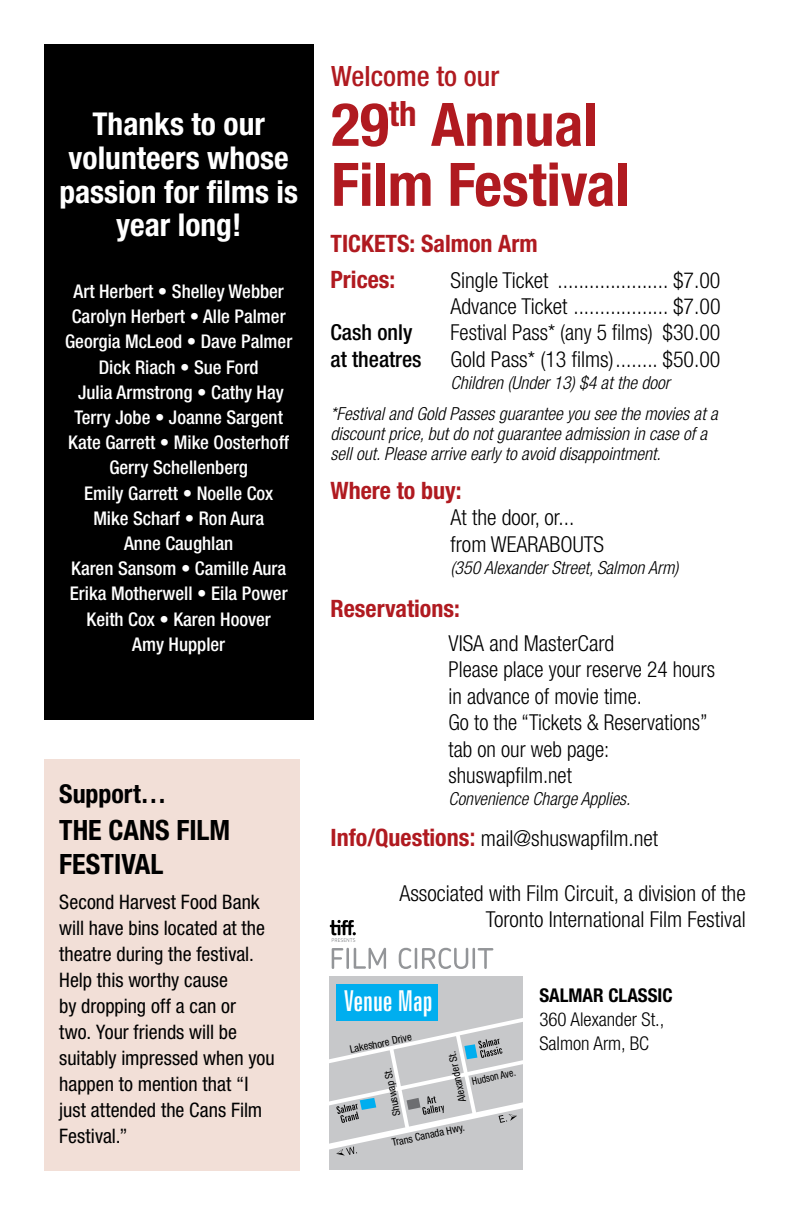
<style>
.page{position:relative;width:792px;height:1224px;background:#fff}
.page>*{position:absolute;margin:0;border:0;box-sizing:border-box;transform-origin:0 0}
.t1{font:700 condensed 60px/60px "Helvetica Neue";color:#b01a20}
.t2{font:700 condensed 31.6px/33.6px "Helvetica Neue";color:#fff;text-align:center}
.t3{font:extra-condensed 28.8px "Zurich BT";color:#fff}
.t4{font:700 condensed 28px/34px "Helvetica Neue";color:#000}
.t5{font:500 condensed 28px "Helvetica Neue";color:#b01a20}
.t6{font:700 condensed 26px "Helvetica Neue";color:#000}
.t7{font:700 condensed 24px/36px "Helvetica Neue";color:#b01a20}
.t8{font:300 condensed 22px/26.4px "Helvetica Neue";color:#000}
.t9{font:500 condensed 22px "Helvetica Neue";color:#000}
.t10{font:condensed 20px/26px "Helvetica Neue";color:#000}
.t11{font:300 condensed 19px/24px "Helvetica Neue";color:#000}
.t12{font:700 condensed 19px "Helvetica Neue";color:#000}
.t13{font:500 condensed 18.8px/25.2px "Helvetica Neue";color:#fff;text-align:center}
.t14{font:italic 300 condensed 18px/31.6px "Helvetica Neue";color:#000}
.t15{font:condensed 10.6px "Helvetica Neue";color:#000}
.t16{font:condensed 10.6px "Helvetica Neue";color:#000;scale:.92 1}
.s1{font-weight:700;font-size:24px;color:#b01a20}
.s2{font-weight:500;font-size:26px;color:#b01a20}
</style>
<div class="page">
<div style="left:329px;top:976px;width:194px;height:194px;background:#c7c8ca"></div>
<div style="left:337px;top:984px;width:101px;height:37px;background:#00aeef"></div>
<svg style="left:329px;top:1003px;width:194px;height:153px"></svg>
<div style="left:45px;top:759px;width:255px;height:412px;background:#f2dfd7"></div>
<svg style="left:332px;top:948px;width:11px;height:21px"></svg>
<hr style="left:346px;top:948px;width:3px;height:21px;background:#939598">
<svg style="left:354px;top:948px;width:32px;height:21px"></svg>
<svg style="left:399px;top:948px;width:12px;height:21px"></svg>
<hr style="left:415px;top:948px;width:2px;height:21px;background:#939598">
<svg style="left:422px;top:948px;width:46px;height:21px"></svg>
<hr style="left:473px;top:948px;width:2px;height:21px;background:#939598">
<svg style="left:478px;top:948px;width:15px;height:21px"></svg>
<svg style="left:330px;top:920px;width:26px;height:22px"></svg>
<div style="left:45px;top:45px;width:269px;height:675px;background:#000"></div>
<h2 class="t2" style="left:59px;top:107px;width:240px">Thanks to our volunteers whose passion for films is year long!</h2>
<p class="t13" style="left:65px;top:279px;width:229px">Art Herbert • Shelley Webber<br>Carolyn Herbert • Alle Palmer<br>Georgia McLeod • Dave Palmer<br>Dick Riach • Sue Ford<br>Julia Armstrong • Cathy Hay<br>Terry Jobe • Joanne Sargent<br>Kate Garrett • Mike Oosterhoff<br>Gerry Schellenberg<br>Emily Garrett • Noelle Cox<br>Mike Scharf • Ron Aura<br>Anne Caughlan<br>Karen Sansom • Camille Aura<br>Erika Motherwell • Eila Power<br>Keith Cox • Karen Hoover<br>Amy Huppler</p>
<p class="t6" style="left:59px;top:778px;width:109px">Support…</p>
<p class="t4" style="left:59px;top:812px;width:173px">THE CANS FILM<br>FESTIVAL</p>
<p class="t10" style="left:59px;top:889px;width:217px">Second Harvest Food Bank will have bins located at the theatre during the festival.<br>Help this worthy cause<br>by dropping off a can or<br>two. Your friends will be suitably impressed when you happen to mention that “I just attended the Cans Film<br>Festival.”</p>
<p class="t5" style="left:331px;top:59px;width:169px">Welcome to our</p>
<h1 class="t1" style="left:331px;top:94px;width:300px">29<sup>th</sup> Annual<br>Film Festival</h1>
<p class="t7" style="left:331px;top:225px;width:209px">TICKETS: Salmon Arm<br>Prices:</p>
<p class="t8" style="left:451px;top:267px;width:272px">Single Ticket ..................... $7.00<br>Advance Ticket .................. $7.00</p>
<p class="t9" style="left:331px;top:319px;width:83px">Cash only</p>
<p class="t8" style="left:451px;top:319px;width:271px">Festival Pass* (any 5 films) $30.00</p>
<p class="t9" style="left:331px;top:346px;width:93px">at theatres</p>
<p class="t8" style="left:451px;top:345px;width:272px">Gold Pass* (13 films)........ $50.00</p>
<p class="t14" style="left:331px;top:366px;width:389px;text-indent:120px">Children (Under 13) $4 at the door *Festival and Gold Passes guarantee you see the movies at a</p>
<p class="t14" style="left:331px;top:424px;width:378px;line-height:20px">discount price, but do not guarantee admission in case of a sell out. Please arrive early to avoid disappointment.</p>
<p class="t7" style="left:331px;top:472px;width:133px">Where to buy:</p>
<p class="t8" style="left:451px;top:504px;width:155px">At the door, or... from WEARABOUTS</p>
<p class="t14" style="left:451px;top:551px;width:230px">(350 Alexander Street, Salmon Arm)</p>
<p class="t7" style="left:331px;top:590px;width:131px">Reservations:</p>
<p class="t8" style="left:449px;top:630px;width:268px">VISA and MasterCard<br>Please place your reserve 24 hours in advance of movie time.<br>Go to the “Tickets &amp; Reservations” tab on our web page: shuswapfilm.net</p>
<p class="t14" style="left:449px;top:783px;width:183px">Convenience Charge Applies.</p>
<p class="t8" style="left:331px;top:825px;width:329px"><span class="s1">Info/Questions</span><span class="s2">:</span> mail@shuswapfilm.net</p>
<p class="t8" style="left:399px;top:880px;width:348px;text-align:right">Associated with Film Circuit, a division of the<br>Toronto International Film Festival</p>
<h3 class="t3" style="left:344px;top:985px;width:90px">Venue Map</h3>
<p class="t15" style="left:349px;top:1044px;width:65px;rotate:-12deg">Lakeshore Drive</p>
<p class="t15" style="left:391px;top:1117px;width:50px;rotate:-101deg">Shuswap St.</p>
<p class="t15" style="left:456px;top:1103px;width:53px;rotate:-102deg">Alexander St.</p>
<p class="t16" style="left:471px;top:1075px;width:50px;rotate:-12deg">Hudson Ave.</p>
<p class="t15" style="left:391px;top:1136px;width:76px;rotate:-12deg">Trans Canada Hwy.</p>
<p class="t12" style="left:539px;top:984px;width:22px">Salmar</p>
<p class="t12" style="left:608px;top:984px;width:20px">Classic</p>
<p class="t11" style="left:539px;top:1007px;width:127px">360 Alexander St.,<br>Salmon Arm, BC</p>
</div>
